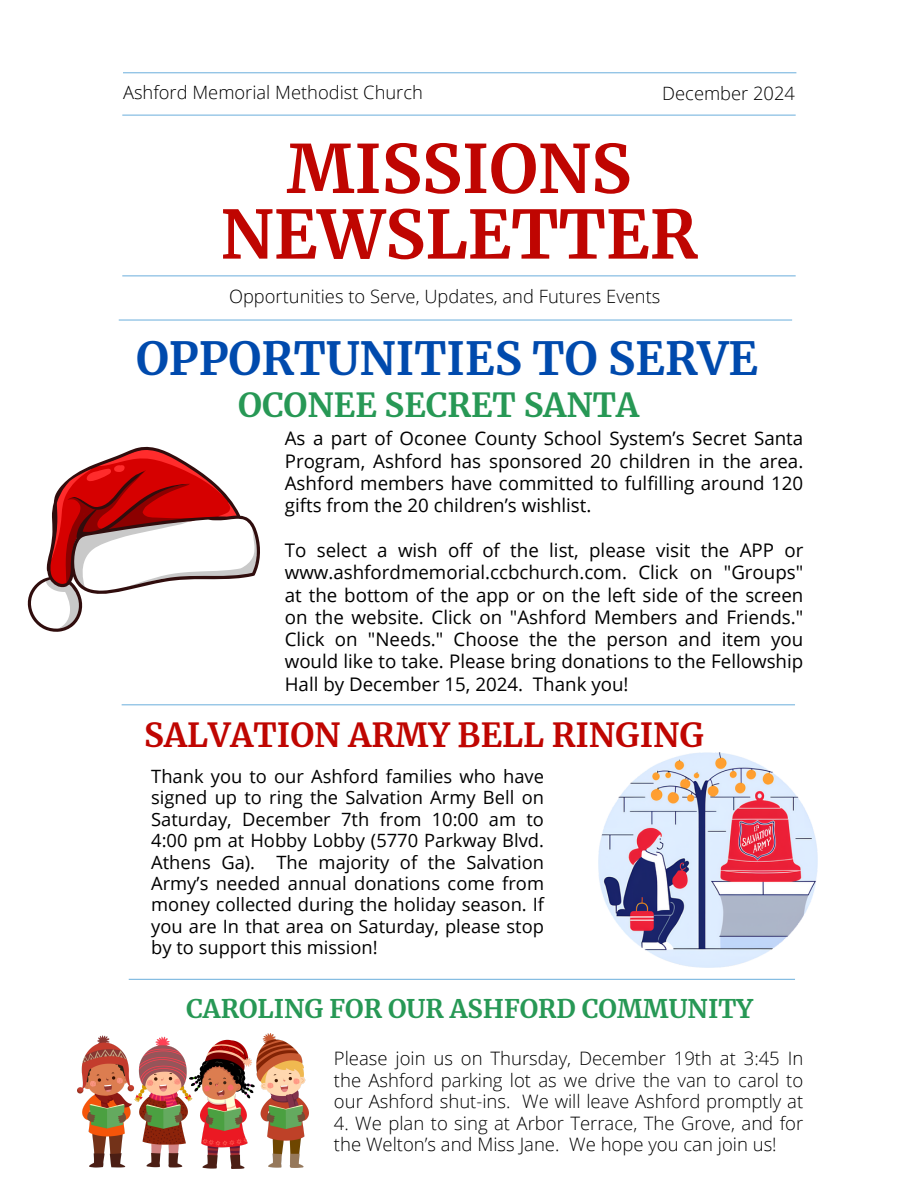
<style>
.page{position:relative;width:918px;height:1188px;background:#fff}
.page>*{position:absolute;margin:0;border:0;box-sizing:border-box;transform-origin:0 0}
.t1{font:700 66.6px/65.6px "Merriweather";color:#bf0501;text-align:center}
.t2{font:700 45.15px "Merriweather";color:#004aad}
.t3{font:700 32.85px "Merriweather";color:#bf0501}
.t4{font:700 32.85px "Merriweather";color:#279855}
.t5{font:700 25.35px "Merriweather";color:#279855}
.t6{font:18.75px/22.4px "Open Sans";color:#000;text-align:justify}
.t7{font:300 18.45px/21.3px "Open Sans";color:#000;text-align:justify}
.t8{font:18.3px/21.3px "Open Sans";color:#000;text-align:justify}
.t9{font:300 18.3px "Open Sans";color:#000}
</style>
<div class="page">
<hr style="left:122px;top:115px;width:674px;height:1px;background:#7bb7e0">
<hr style="left:122px;top:704px;width:673px;height:1px;background:#7bb7e0">
<hr style="left:129px;top:979px;width:666px;height:1px;background:#7bb7e0">
<hr style="left:123px;top:72px;width:673px;height:1px;background:#7bb7e0">
<hr style="left:122px;top:275px;width:674px;height:1px;background:#7bb7e0">
<hr style="left:119px;top:319px;width:673px;height:2px;background:#7bb7e0">
<svg style="left:28px;top:449px;width:230px;height:182px"></svg>
<img style="left:598px;top:753px;width:220px;height:215px">
<img style="left:77px;top:1033px;width:232px;height:135px">
<p class="t9" style="left:123px;top:80px;width:301px">Ashford Memorial Methodist Church</p>
<p class="t9" style="left:662px;top:80px;width:134px">December 2024</p>
<p class="t1" style="left:220px;top:137px;width:479px">MISSIONS<br>NEWSLETTER</p>
<p class="t9" style="left:229px;top:284px;width:433px">Opportunities to Serve, Updates, and Futures Events</p>
<p class="t2" style="left:136px;top:330px;width:624px">OPPORTUNITIES TO SERVE</p>
<p class="t4" style="left:238px;top:385px;width:403px">OCONEE SECRET SANTA</p>
<h1 class="t6" style="left:285px;top:427px;width:520px">As a part of Oconee County School System’s Secret Santa Program, Ashford has sponsored 20 children in the area.<br>Ashford members have committed to fulfilling around 120 gifts from the 20 children’s wishlist.</h1>
<p class="t6" style="left:285px;top:538px;width:520px">To select a wish off of the list, please visit the APP or www.ashfordmemorial.ccbchurch.com. Click on "Groups" at the bottom of the app or on the left side of the screen on the website. Click on "Ashford Members and Friends." Click on "Needs." Choose the the person and item you would like to take. Please bring donations to the Fellowship Hall by December 15, 2024. Thank you!</p>
<p class="t3" style="left:144px;top:715px;width:561px">SALVATION ARMY BELL RINGING</p>
<p class="t8" style="left:151px;top:765px;width:394px">Thank you to our Ashford families who have signed up to ring the Salvation Army Bell on Saturday, December 7th from 10:00 am to 4:00 pm at Hobby Lobby (5770 Parkway Blvd.<br>Athens Ga). The majority of the Salvation Army’s needed annual donations come from money collected during the holiday season. If you are In that area on Saturday, please stop by to support this mission!</p>
<h3 class="t5" style="left:186px;top:994px;width:568px">CAROLING FOR OUR ASHFORD COMMUNITY</h3>
<h2 class="t7" style="left:334px;top:1048px;width:471px">Please join us on Thursday, December 19th at 3:45 In the Ashford parking lot as we drive the van to carol to our Ashford shut-ins. We will leave Ashford promptly at</h2>
<h2 class="t7" style="left:334px;top:1112px;width:471px">4. We plan to sing at Arbor Terrace, The Grove, and for the Welton’s and Miss Jane. We hope you can join us!</h2>
</div>
